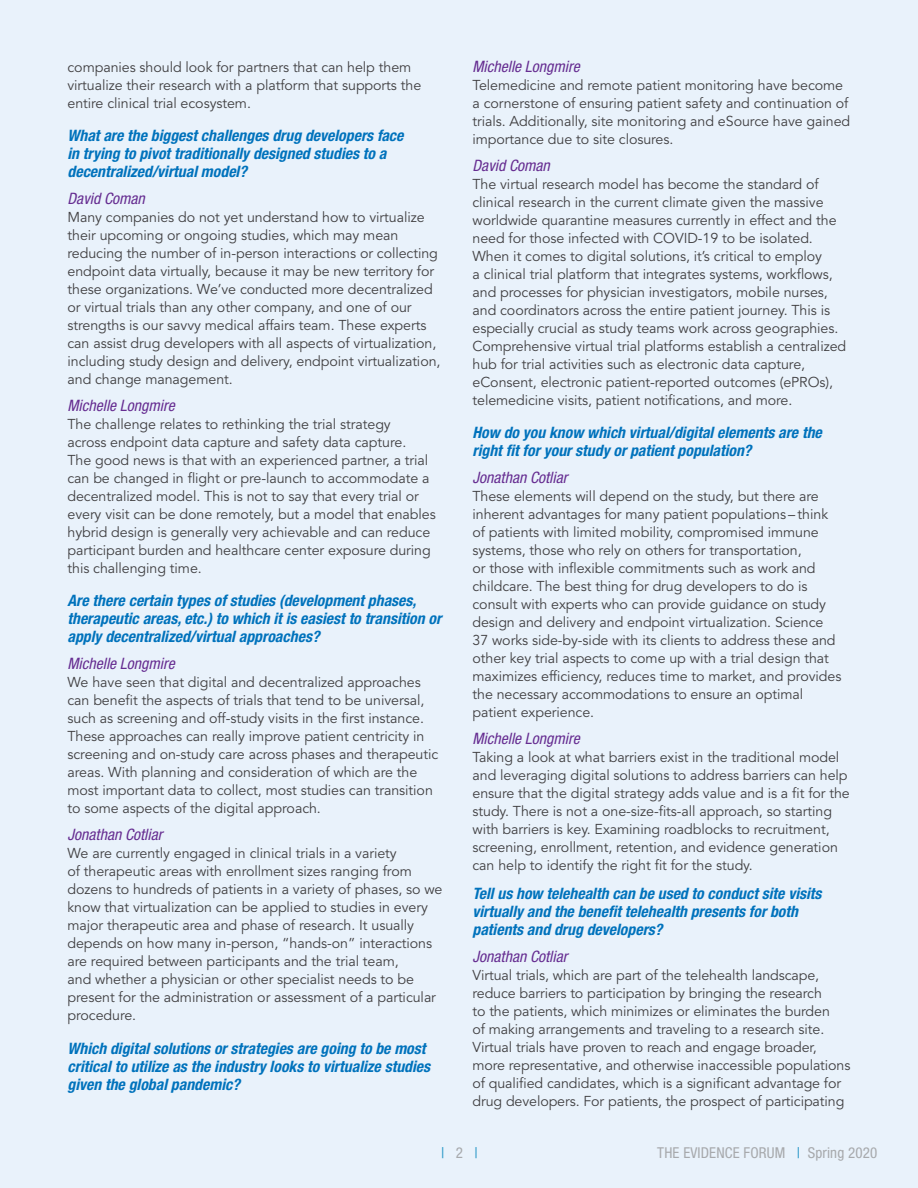
<style>
.page{position:relative;width:918px;height:1188px;background:#e9f2fb}
.page>*{position:absolute;margin:0;border:0;box-sizing:border-box;transform-origin:0 0}
.t1{font:italic 700 condensed 15.75px/18px "Helvetica Neue LT Std";color:#0072bc}
.t2{font:italic condensed 15.75px "Helvetica Neue LT Std";color:#662d91}
.t3{font:condensed 15px "Helvetica Neue LT Std";letter-spacing:.01em;color:#a7a9ac}
.t4{font:condensed 15px "Helvetica Neue LT Std";color:#2495c6}
.t5{font:14.25px/18px "Avenir LT Std";letter-spacing:-.005em;color:#414042}
.s1{color:#a7a9ac}
.s2{color:#2495c6}
</style>
<div class="page">
<p class="t5" style="left:68px;top:58px;width:355px">companies should look for partners that can help them virtualize their research with a platform that supports the entire clinical trial ecosystem.</p>
<p class="t1" style="left:68px;top:127px;width:338px">What are the biggest challenges drug developers face in trying to pivot traditionally designed studies to a decentralized/virtual model?</p>
<p class="t2" style="left:68px;top:190px;width:79px">David Coman</p>
<p class="t5" style="left:68px;top:209px;width:375px">Many companies do not yet understand how to virtualize their upcoming or ongoing studies, which may mean reducing the number of in-person interactions or collecting endpoint data virtually, because it may be new territory for these organizations. We’ve conducted more decentralized or virtual trials than any other company, and one of our strengths is our savvy medical affairs team. These experts can assist drug developers with all aspects of virtualization, including study design and delivery, endpoint virtualization, and change management.</p>
<p class="t2" style="left:68px;top:396px;width:109px">Michelle Longmire</p>
<p class="t5" style="left:68px;top:415px;width:370px">The challenge relates to rethinking the trial strategy<br>across endpoint data capture and safety data capture.<br>The good news is that with an experienced partner, a trial can be changed in flight or pre-launch to accommodate a decentralized model. This is not to say that every trial or every visit can be done remotely, but a model that enables hybrid design is generally very achievable and can reduce participant burden and healthcare center exposure during this challenging time.</p>
<p class="t1" style="left:68px;top:592px;width:375px">Are there certain types of studies (development phases, therapeutic areas, etc.) to which it is easiest to transition or apply decentralized/virtual approaches?</p>
<p class="t2" style="left:68px;top:655px;width:109px">Michelle Longmire</p>
<p class="t5" style="left:68px;top:674px;width:372px">We have seen that digital and decentralized approaches can benefit the aspects of trials that tend to be universal, such as screening and off-study visits in the first instance.<br>These approaches can really improve patient centricity in screening and on-study care across phases and therapeutic areas. With planning and consideration of which are the most important data to collect, most studies can transition to some aspects of the digital approach.</p>
<p class="t2" style="left:68px;top:825px;width:96px">Jonathan Cotliar</p>
<p class="t5" style="left:68px;top:845px;width:377px">We are currently engaged in clinical trials in a variety<br>of therapeutic areas with enrollment sizes ranging from dozens to hundreds of patients in a variety of phases, so we know that virtualization can be applied to studies in every major therapeutic area and phase of research. It usually depends on how many in-person, “hands-on” interactions are required between participants and the trial team,<br>and whether a physician or other specialist needs to be present for the administration or assessment of a particular procedure.</p>
<p class="t1" style="left:68px;top:1039px;width:364px">Which digital solutions or strategies are going to be most critical to utilize as the industry looks to virtualize studies given the global pandemic?</p>
<p class="t2" style="left:472px;top:57px;width:109px">Michelle Longmire</p>
<p class="t5" style="left:472px;top:76px;width:379px">Telemedicine and remote patient monitoring have become a cornerstone of ensuring patient safety and continuation of trials. Additionally, site monitoring and eSource have gained importance due to site closures.</p>
<p class="t2" style="left:472px;top:156px;width:79px">David Coman</p>
<p class="t5" style="left:472px;top:175px;width:375px">The virtual research model has become the standard of clinical research in the current climate given the massive worldwide quarantine measures currently in effect and the need for those infected with COVID-19 to be isolated.<br>When it comes to digital solutions, it’s critical to employ<br>a clinical trial platform that integrates systems, workflows, and processes for physician investigators, mobile nurses, and coordinators across the entire patient journey. This is especially crucial as study teams work across geographies.<br>Comprehensive virtual trial platforms establish a centralized hub for trial activities such as electronic data capture, eConsent, electronic patient-reported outcomes (ePROs), telemedicine visits, patient notifications, and more.</p>
<p class="t1" style="left:472px;top:424px;width:351px">How do you know which virtual/digital elements are the right fit for your study or patient population?</p>
<p class="t2" style="left:472px;top:469px;width:96px">Jonathan Cotliar</p>
<p class="t5" style="left:472px;top:488px;width:370px">These elements will depend on the study, but there are inherent advantages for many patient populations – think of patients with limited mobility, compromised immune systems, those who rely on others for transportation,<br>or those with inflexible commitments such as work and childcare. The best thing for drug developers to do is consult with experts who can provide guidance on study design and delivery and endpoint virtualization. Science 37 works side-by-side with its clients to address these and other key trial aspects to come up with a trial design that maximizes efficiency, reduces time to market, and provides the necessary accommodations to ensure an optimal patient experience.</p>
<p class="t2" style="left:472px;top:729px;width:109px">Michelle Longmire</p>
<p class="t5" style="left:472px;top:748px;width:379px">Taking a look at what barriers exist in the traditional model and leveraging digital solutions to address barriers can help ensure that the digital strategy adds value and is a fit for the study. There is not a one-size-fits-all approach, so starting with barriers is key. Examining roadblocks to recruitment, screening, enrollment, retention, and evidence generation can help to identify the right fit for the study.</p>
<p class="t1" style="left:472px;top:884px;width:351px">Tell us how telehealth can be used to conduct site visits virtually and the benefit telehealth presents for both patients and drug developers?</p>
<p class="t2" style="left:472px;top:947px;width:96px">Jonathan Cotliar</p>
<p class="t5" style="left:472px;top:966px;width:380px">Virtual trials, which are part of the telehealth landscape, reduce barriers to participation by bringing the research<br>to the patients, which minimizes or eliminates the burden<br>of making arrangements and traveling to a research site.<br>Virtual trials have proven to reach and engage broader, more representative, and otherwise inaccessible populations of qualified candidates, which is a significant advantage for drug developers. For patients, the prospect of participating</p>
<p class="t4" style="left:441px;top:1144px;width:38px">| <span class="s1">2</span> |</p>
<p class="t3" style="left:657px;top:1144px;width:222px">THE EVIDENCE FORUM <span class="s2">|</span> Spring 2020</p>
</div>
